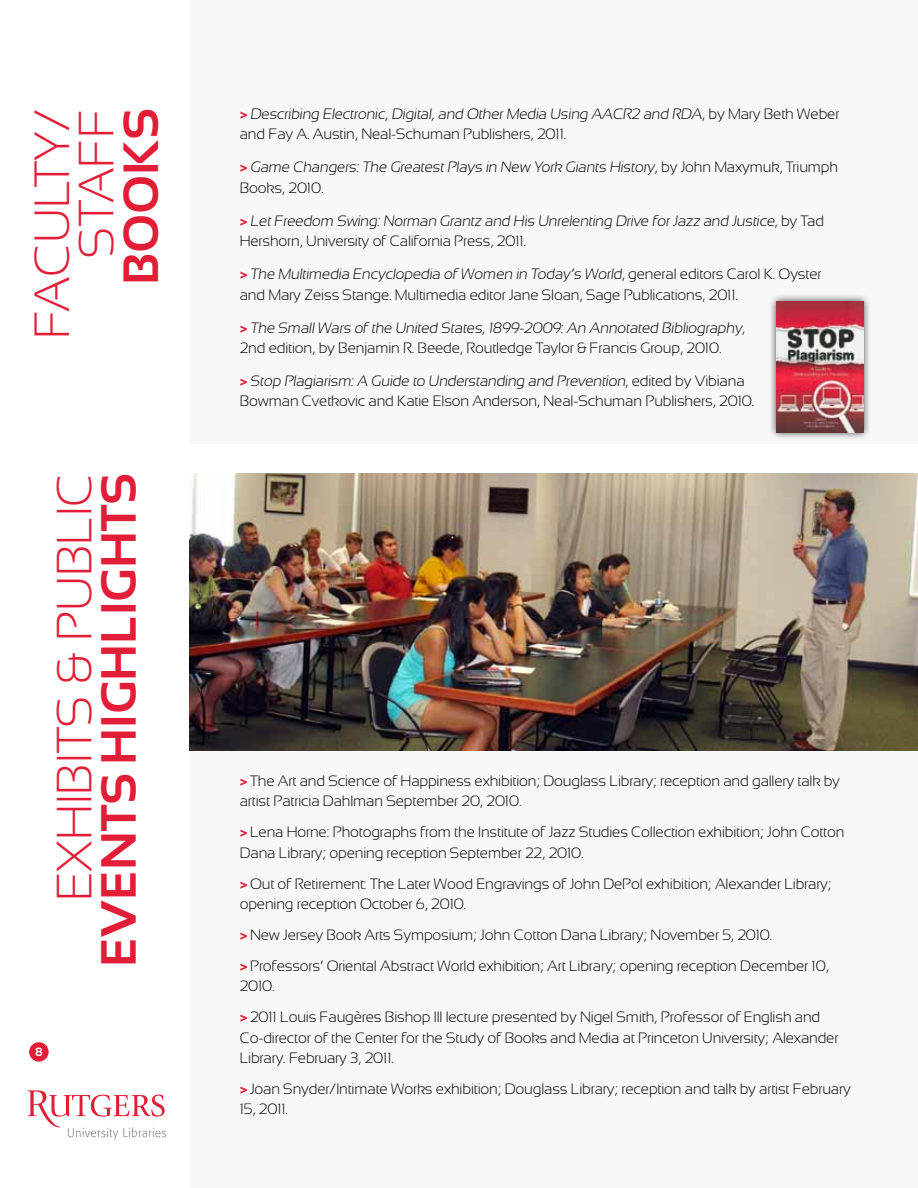
<style>
.page{position:relative;width:918px;height:1188px;background:#fff}
.page>*{position:absolute;margin:0;border:0;box-sizing:border-box;transform-origin:0 0}
.t1{font:300 49.5px/44.5px "Sansation";color:#e21d37;text-align:right}
.t2{font:700 49.5px "Sansation";color:#e21d37}
.t3{font:300 15px/20.2px "Sansation";letter-spacing:-.01em;color:#000}
.t4{font:700 12px "Sansation";color:#fff}
.s1{font-weight:700;color:#e21d37}
</style>
<div class="page">
<div style="left:189px;top:0;width:729px;height:444px;background:#f8f8f8"></div>
<div style="left:189px;top:732px;width:729px;height:456px;background:#f8f8f8"></div>
<div style="left:769px;top:293px;width:103px;height:148px;background:#000;opacity:.75"></div>
<img style="left:777px;top:301px;width:87px;height:132px">
<svg style="left:27px;top:1090px;width:139px;height:50px"></svg>
<img style="left:189px;top:473px;width:729px;height:277px">
<div style="left:30px;top:1043px;width:18px;height:18px;background:#e21d37;border-radius:50%"></div>
<div style="left:29px;top:1042px;width:20px;height:20px;border:2px solid #e21d37;border-radius:50%"></div>
<h1 class="t1" style="left:30px;top:339px;width:232px;rotate:-90deg">faculty/ staff</h1>
<h1 class="t2" style="left:114px;top:285px;width:178px;rotate:-90deg">books</h1>
<h1 class="t1" style="left:52px;top:901px;width:423px;rotate:-90deg">exhibits &amp; public</h1>
<h1 class="t2" style="left:91px;top:967px;width:495px;rotate:-90deg">events highlights</h1>
<p class="t4" style="left:35px;top:1045px;width:9px">8</p>
<p class="t3" style="left:240px;top:104px;width:601px"><span class="s1">&gt;</span> Describing Electronic, Digital, and Other Media Using AACR2 and RDA, b y M a ry B e t h W e b e r and Fay A. Austin, Neal-Schuman Publishers, 2011.</p>
<p class="t3" style="left:240px;top:157px;width:600px"><span class="s1">&gt;</span> Game Changers: The Greatest Plays in New York Giants History, by J o h n M a xy m u k, Tr i u m p h<br>Books, 2010.</p>
<p class="t3" style="left:240px;top:211px;width:586px"><span class="s1">&gt;</span> Let Freedom Swing: Norman Grantz and His Unrelenting Drive for Jazz and Justice, b y Ta d<br>Hershorn, University of California Press, 2011.</p>
<p class="t3" style="left:240px;top:264px;width:583px"><span class="s1">&gt;</span> The Multimedia Encyclopedia of Women in Today’s World, g e n e ra l e d i to rs C a ro l K . Oys te r and Mary Zeiss Stange. Multimedia editor Jane Sloan, Sage Publications, 2011.</p>
<p class="t3" style="left:240px;top:318px;width:507px"><span class="s1">&gt;</span> The Small Wars of the United States, 1899-2009: An Annotated Bibliography,<br>2nd edition, by Benjamin R. Beede, Routledge Taylor &amp; Francis Group, 2010.</p>
<p class="t3" style="left:240px;top:371px;width:516px"><span class="s1">&gt;</span> Stop Plagiarism: A Guide to Understanding and Prevention, e d i te d by V i b i a n a<br>Bowman Cvetkovic and Katie Elson Anderson, Neal-Schuman Publishers, 2010.</p>
<p class="t3" style="left:240px;top:771px;width:602px"><span class="s1">&gt;</span> The Art and Science of Happiness exhibition; Douglass Library; reception and gallery talk by artist Patricia Dahlman September 20, 2010.</p>
<p class="t3" style="left:240px;top:822px;width:606px"><span class="s1">&gt;</span> Lena Horne: Photographs from the Institute of Jazz Studies Collection exhibition; John Cotton<br>Dana Library; opening reception September 22, 2010.</p>
<p class="t3" style="left:240px;top:874px;width:594px"><span class="s1">&gt;</span> Out of Retirement: The Later Wood Engravings of John DePol exhibition; Alexander Library; opening reception October 6, 2010.</p>
<p class="t3" style="left:240px;top:919px;width:591px;line-height:31px"><span class="s1">&gt;</span> New Jersey Book Arts Symposium; John Cotton Dana Library; November 5, 2010.<br><span class="s1">&gt;</span> Professors’ Oriental Abstract World exhibition; Art Library; opening reception December 10,</p>
<p class="t3" style="left:240px;top:971px;width:582px;line-height:31px">2010.<br><span class="s1">&gt;</span> 2011 Louis Faugères Bishop III lecture presented by Nigel Smith, Professor of English and</p>
<p class="t3" style="left:240px;top:1027px;width:600px">Co-director of the Center for the Study of Books and Media at Princeton University; Alexander<br>Library. February 3, 2011.</p>
<p class="t3" style="left:240px;top:1079px;width:613px"><span class="s1">&gt;</span> Joan Snyder/Intimate Works exhibition; Douglass Library; reception and talk by artist February<br>15, 2011.</p>
</div>
